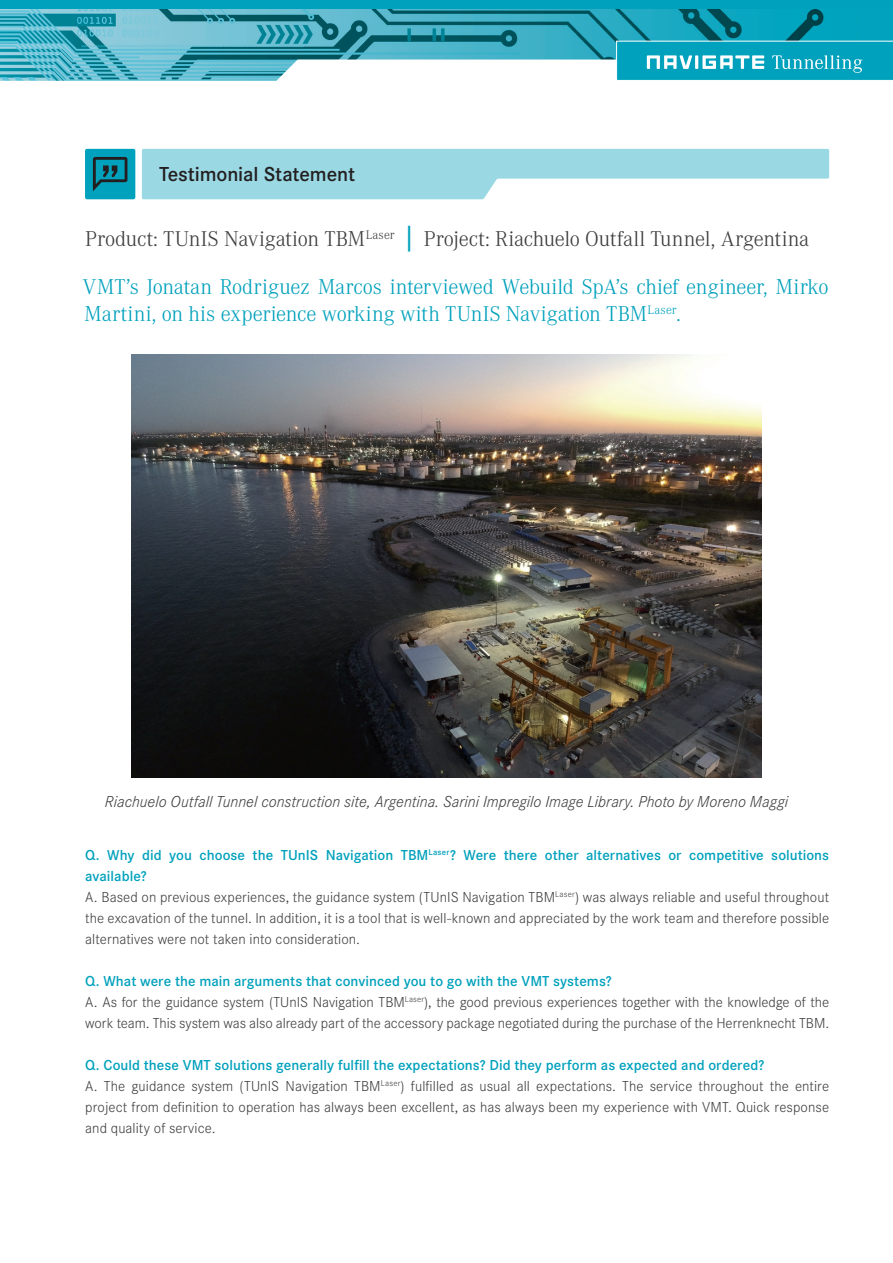
<style>
.page{position:relative;width:893px;height:1263px;background:#fff}
.page>*{position:absolute;margin:0;border:0;box-sizing:border-box;transform-origin:0 0}
.t1{font:300 21px/27px "Corporate A";letter-spacing:-.01em;color:#00a1bc}
.t2{font:300 21px "Corporate A";letter-spacing:-.005em;color:#3e3e3f}
.t3{font:600 21px "Corporate S";letter-spacing:-.005em;color:#231f20}
.t4{font:italic 300 16.5px "Corporate S";color:#3e3e3f}
.t5{font:300 15px/21px "Corporate S";letter-spacing:.005em;color:#3e3e3f}
.s1{font-weight:400;font-size:27px;color:#00a1bc}
.s2{font-weight:600;color:#00a1bc}
</style>
<div class="page">
<img style="left:0;top:9px;width:893px;height:72px">
<div style="left:0;top:0;width:893px;height:9px;background:#00a1bc"></div>
<svg style="left:616px;top:41px;width:277px;height:40px;background:#25aec5"></svg>
<svg style="left:142px;top:149px;width:687px;height:50px"></svg>
<svg style="left:85px;top:149px;width:50px;height:50px;background:#068aa0"></svg>
<img style="left:131px;top:354px;width:631px;height:423px">
<h1 class="t3" style="left:159px;top:162px;width:197px">Testimonial Statement</h1>
<h1 class="t2" style="left:85px;top:227px;width:726px">Product: TUnIS Navigation TBM<sup>Laser</sup> <span class="s1">|</span> Project: Riachuelo Outfall Tunnel, Argentina</h1>
<h1 class="t1" style="left:82px;top:274px;width:747px">VMT’s Jonatan Rodriguez Marcos interviewed Webuild SpA’s chief engineer, Mirko<br>Martini, on his experience working with TUnIS Navigation TBM<sup>Laser</sup>.</h1>
<p class="t4" style="left:105px;top:792px;width:685px">Riachuelo Outfall Tunnel construction site, Argentina. Sarini Impregilo Image Library. Photo by Moreno Maggi</p>
<p class="t5" style="left:85px;top:844px;width:745px"><span class="s2">Q. Why did you choose the TUnIS Navigation TBM</span><sup>Laser</sup><span class="s2">? Were there other alternatives or competitive solutions available?<br></span>A. Based on previous experiences, the guidance system (TUnIS Navigation TBM<sup>Laser</sup>) was always reliable and useful throughout the excavation of the tunnel. In addition, it is a tool that is well-known and appreciated by the work team and therefore possible alternatives were not taken into consideration.</p>
<p class="t5" style="left:85px;top:970px;width:745px"><span class="s2">Q. What were the main arguments that convinced you to go with the VMT systems?<br></span>A. As for the guidance system (TUnIS Navigation TBM<sup>Laser</sup>), the good previous experiences together with the knowledge of the work team. This system was also already part of the accessory package negotiated during the purchase of the Herrenknecht TBM.</p>
<p class="t5" style="left:85px;top:1054px;width:745px"><span class="s2">Q. Could these VMT solutions generally fulfill the expectations? Did they perform as expected and ordered?<br></span>A. The guidance system (TUnIS Navigation TBM<sup>Laser</sup>) fulfilled as usual all expectations. The service throughout the entire project from definition to operation has always been excellent, as has always been my experience with VMT. Quick response and quality of service.</p>
</div>
